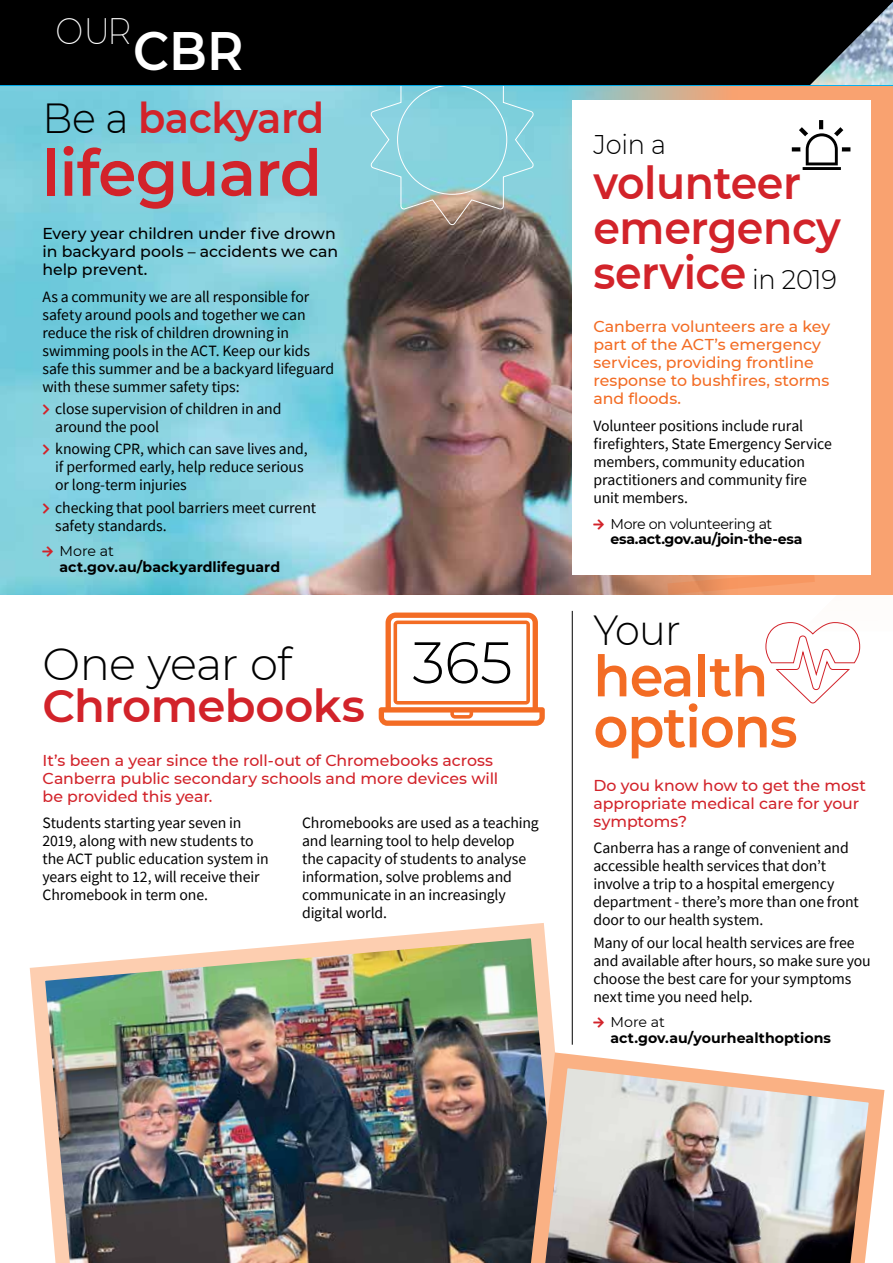
<style>
.page{position:relative;width:893px;height:1263px;background:#fff}
.page>*{position:absolute;margin:0;border:0;box-sizing:border-box;transform-origin:0 0}
.t1{font:600 64.5px "Montserrat";letter-spacing:-.01em;color:#d2232a;scale:.95 1}
.t2{font:600 57px/51px "Montserrat";letter-spacing:-.02em;color:#f36c24;scale:.95 1}
.t3{font:600 54px "Montserrat";color:#fff;scale:.92 1}
.t4{font:600 45px/45px "Montserrat";letter-spacing:-.01em;color:#d2232a;scale:.95 1}
.t5{font:600 45px "Montserrat";letter-spacing:-.01em;color:#d2232a}
.t6{font:300 45px "Montserrat";letter-spacing:-.025em;color:#000}
.t7{font:600 42px "Montserrat";letter-spacing:-.015em;color:#d2232a;scale:.95 1}
.t8{font:300 42px "Montserrat";color:#000;scale:.95 1}
.t9{font:200 36px "Montserrat";color:#fff;scale:.92 1}
.t10{font:300 27px "Montserrat";color:#000;scale:.95 1}
.t11{font:15.75px/18px "Source Sans Pro";letter-spacing:-.01em;color:#000}
.t12{font:500 15.75px/18px "Montserrat";letter-spacing:-.005em;color:#d2232a}
.t13{font:500 15.75px/18px "Montserrat";letter-spacing:-.005em;color:#f36c24}
.t14{font:500 15.75px/18px "Montserrat";letter-spacing:-.005em;color:#000}
.t15{font:700 14.25px "Montserrat";color:#000}
.t16{font:14.25px "Montserrat";letter-spacing:-.03em;color:#000}
.t17{font:700 14.25px "Montserrat";letter-spacing:-.025em;color:#000}
.s1{font-weight:300;color:#000}
.s2{font-weight:300;font-size:27px;color:#000}
</style>
<div class="page">
<div style="left:0;top:77px;width:893px;height:518px;background:#f9a270"></div>
<img style="left:0;top:85px;width:737px;height:510px">
<svg style="left:620px;top:574px;width:225px;height:21px"></svg>
<div style="left:573px;top:100px;width:298px;height:474px;background:#fff"></div>
<hr style="left:572px;top:611px;width:1px;height:434px;background:#000">
<svg style="left:370px;top:85px;width:164px;height:140px;background:#8cc7ce"></svg>
<div style="left:0;top:0;width:893px;height:85px;background:#000"></div>
<svg style="left:379px;top:612px;width:166px;height:114px"></svg>
<svg style="left:792px;top:120px;width:58px;height:50px"></svg>
<svg style="left:765px;top:622px;width:95px;height:82px"></svg>
<img style="left:29px;top:915px;width:544px;height:348px">
<img style="left:513px;top:1044px;width:372px;height:219px">
<svg style="left:43px;top:404px;width:6px;height:11px"></svg>
<svg style="left:43px;top:445px;width:6px;height:10px"></svg>
<svg style="left:43px;top:503px;width:6px;height:10px"></svg>
<svg style="left:43px;top:547px;width:10px;height:10px"></svg>
<p class="t9" style="left:56px;top:7px;width:84px">OUR</p>
<p class="t3" style="left:133px;top:12px;width:121px">CBR</p>
<p class="t7" style="left:43px;top:88px;width:298px"><span class="s1">Be a</span> backyard</p>
<h1 class="t1" style="left:43px;top:127px;width:296px">lifeguard</h1>
<p class="t14" style="left:43px;top:224px;width:295px">Every year children under five drown</p>
<p class="t14" style="left:43px;top:242px;width:297px">in backyard pools – accidents we can help prevent.</p>
<p class="t11" style="left:43px;top:287px;width:293px">As a community we are all responsible for safety around pools and together we can reduce the risk of children drowning in swimming pools in the ACT. Keep our kids safe this summer and be a backyard lifeguard with these summer safety tips:</p>
<p class="t11" style="left:55px;top:400px;width:228px">close supervision of children in and around the pool</p>
<p class="t11" style="left:55px;top:440px;width:254px">knowing CPR, which can save lives and, if performed early, help reduce serious or long-term injuries</p>
<p class="t11" style="left:55px;top:498px;width:262px">checking that pool barriers meet current safety standards.</p>
<p class="t16" style="left:60px;top:541px;width:56px">More at</p>
<p class="t15" style="left:60px;top:557px;width:222px">act.gov.au/backyardlifeguard</p>
<h1 class="t6" style="left:43px;top:633px;width:251px">One year of</h1>
<p class="t5" style="left:43px;top:674px;width:324px">Chromebooks</p>
<p class="t12" style="left:43px;top:750px;width:457px">It’s been a year since the roll-out of Chromebooks across<br>Canberra public secondary schools and more devices will be provided this year.</p>
<p class="t11" style="left:43px;top:814px;width:200px">Students starting year seven in</p>
<p class="t11" style="left:302px;top:814px;width:238px">Chromebooks are used as a teaching</p>
<p class="t11" style="left:43px;top:832px;width:213px">2019, along with new students to</p>
<p class="t11" style="left:302px;top:832px;width:214px">and learning tool to help develop</p>
<p class="t11" style="left:43px;top:850px;width:228px">the ACT public education system in</p>
<p class="t11" style="left:302px;top:850px;width:225px">the capacity of students to analyse</p>
<p class="t11" style="left:43px;top:868px;width:219px">years eight to 12, will receive their</p>
<p class="t11" style="left:302px;top:868px;width:211px">information, solve problems and</p>
<p class="t11" style="left:43px;top:886px;width:167px">Chromebook in term one.</p>
<p class="t11" style="left:302px;top:886px;width:205px">communicate in an increasingly</p>
<p class="t11" style="left:302px;top:904px;width:86px">digital world.</p>
<h2 class="t10" style="left:593px;top:126px;width:78px">Join a</h2>
<h1 class="t4" style="left:593px;top:158px;width:262px">volunteer emergency service <span class="s2">in 2019</span></h1>
<p class="t13" style="left:593px;top:317px;width:238px">Canberra volunteers are a key part of the ACT’s emergency services, providing frontline</p>
<p class="t13" style="left:593px;top:371px;width:238px">response to bushfires, storms and floods.</p>
<p class="t11" style="left:593px;top:416px;width:211px">Volunteer positions include rural</p>
<p class="t11" style="left:593px;top:434px;width:240px">firefighters, State Emergency Service</p>
<p class="t11" style="left:593px;top:452px;width:213px">members, community education</p>
<p class="t11" style="left:593px;top:470px;width:215px">practitioners and community fire</p>
<p class="t11" style="left:593px;top:488px;width:96px">unit members.</p>
<p class="t16" style="left:610px;top:514px;width:163px">More on volunteering at</p>
<p class="t17" style="left:610px;top:529px;width:193px">esa.act.gov.au/join-the-esa</p>
<h1 class="t8" style="left:593px;top:602px;width:93px">Your</h1>
<h1 class="t2" style="left:593px;top:648px;width:216px">health options</h1>
<p class="t12" style="left:593px;top:776px;width:274px">Do you know how to get the most appropriate medical care for your symptoms?</p>
<p class="t11" style="left:593px;top:839px;width:267px">Canberra has a range of convenient and accessible health services that don’t involve a trip to a hospital emergency department - there’s more than one front door to our health system.</p>
<p class="t11" style="left:593px;top:933px;width:263px">Many of our local health services are free</p>
<p class="t11" style="left:593px;top:951px;width:279px">and available after hours, so make sure you</p>
<p class="t11" style="left:593px;top:969px;width:259px">choose the best care for your symptoms next time you need help.</p>
<p class="t16" style="left:610px;top:1012px;width:56px">More at</p>
<p class="t15" style="left:610px;top:1028px;width:222px">act.gov.au/yourhealthoptions</p>
</div>
